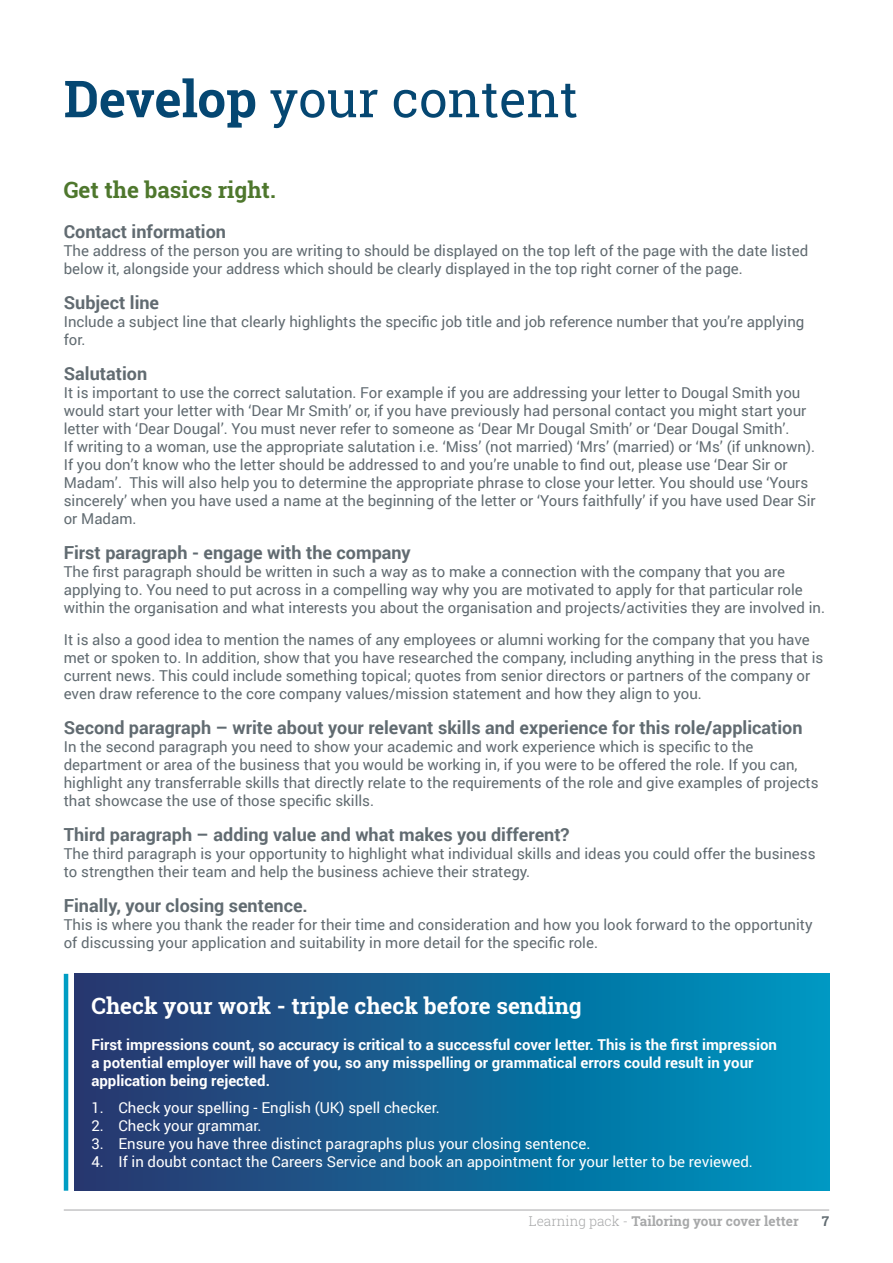
<style>
.page{position:relative;width:893px;height:1263px;background:#fff}
.page>*{position:absolute;margin:0;border:0;box-sizing:border-box;transform-origin:0 0}
.t1{font:51px "Roboto Slab";color:#054772}
.t2{font:700 22.5px "Roboto Slab";color:#fff}
.t3{font:700 22.5px "Roboto Slab";color:#4e772d}
.t4{font:700 18px "Roboto";color:#616b71}
.t5{font:15px/18px "Roboto";color:#616b71}
.t6{font:15px "Roboto";color:#fff}
.t7{font:700 15px/18px "Roboto";color:#fff}
.t8{font:700 13.5px "Roboto Slab";color:#a7a8a9}
.t9{font:700 13.5px "Roboto Slab";color:#616b71}
.s1{font-weight:700}
.s2{font-weight:300}
</style>
<div class="page">
<hr style="left:64px;top:1210px;width:765px;height:1px;background:#a7a8a9">
<div style="left:74px;top:974px;width:755px;height:217px;background:linear-gradient(to right,#2b356c,#0097c2)"></div>
<hr style="left:64px;top:974px;width:4px;height:217px;background:#009dc3">
<h1 class="t1" style="left:64px;top:64px;width:516px"><span class="s1">Develop</span> your content</h1>
<h2 class="t3" style="left:64px;top:175px;width:213px">Get the basics right.</h2>
<p class="t4" style="left:64px;top:219px;width:164px">Contact information</p>
<p class="t5" style="left:64px;top:241px;width:746px">The address of the person you are writing to should be displayed on the top left of the page with the date listed below it, alongside your address which should be clearly displayed in the top right corner of the page.</p>
<p class="t4" style="left:64px;top:290px;width:97px">Subject line</p>
<p class="t5" style="left:64px;top:312px;width:742px">Include a subject line that clearly highlights the specific job title and job reference number that you’re applying for.</p>
<p class="t4" style="left:64px;top:361px;width:85px">Salutation</p>
<p class="t5" style="left:64px;top:383px;width:753px">It is important to use the correct salutation. For example if you are addressing your letter to Dougal Smith you would start your letter with ‘Dear Mr Smith’ or, if you have previously had personal contact you might start your letter with ‘Dear Dougal’. You must never refer to someone as ‘Dear Mr Dougal Smith’ or ‘Dear Dougal Smith’.<br>If writing to a woman, use the appropriate salutation i.e. ‘Miss’ (not married) ‘Mrs’ (married) or ‘Ms’ (if unknown).<br>If you don’t know who the letter should be addressed to and you’re unable to find out, please use ‘Dear Sir or Madam’. This will also help you to determine the appropriate phrase to close your letter. You should use ‘Yours sincerely’ when you have used a name at the beginning of the letter or ‘Yours faithfully’ if you have used Dear Sir or Madam.</p>
<p class="t4" style="left:64px;top:540px;width:349px">First paragraph - engage with the company</p>
<p class="t5" style="left:64px;top:562px;width:763px">The first paragraph should be written in such a way as to make a connection with the company that you are applying to. You need to put across in a compelling way why you are motivated to apply for that particular role within the organisation and what interests you about the organisation and projects/activities they are involved in.</p>
<p class="t5" style="left:64px;top:630px;width:761px">It is also a good idea to mention the names of any employees or alumni working for the company that you have met or spoken to. In addition, show that you have researched the company, including anything in the press that is current news. This could include something topical; quotes from senior directors or partners of the company or even draw reference to the core company values/mission statement and how they align to you.</p>
<p class="t4" style="left:64px;top:715px;width:740px">Second paragraph – write about your relevant skills and experience for this role/application</p>
<p class="t5" style="left:64px;top:737px;width:756px">In the second paragraph you need to show your academic and work experience which is specific to the department or area of the business that you would be working in, if you were to be offered the role. If you can, highlight any transferrable skills that directly relate to the requirements of the role and give examples of projects that showcase the use of those specific skills.</p>
<p class="t4" style="left:64px;top:822px;width:507px">Third paragraph – adding value and what makes you different?</p>
<p class="t5" style="left:64px;top:844px;width:753px">The third paragraph is your opportunity to highlight what individual skills and ideas you could offer the business to strengthen their team and help the business achieve their strategy.</p>
<p class="t4" style="left:64px;top:893px;width:246px">Finally, your closing sentence.</p>
<p class="t5" style="left:64px;top:915px;width:750px">This is where you thank the reader for their time and consideration and how you look forward to the opportunity of discussing your application and suitability in more detail for the specific role.</p>
<h2 class="t2" style="left:91px;top:991px;width:492px">Check your work - triple check before sending</h2>
<p class="t7" style="left:91px;top:1035px;width:687px">First impressions count, so accuracy is critical to a successful cover letter. This is the first impression a potential employer will have of you, so any misspelling or grammatical errors could result in your application being rejected.</p>
<p class="t6" style="left:91px;top:1097px;width:350px">1. Check your spelling - English (UK) spell checker.</p>
<p class="t6" style="left:91px;top:1115px;width:171px">2. Check your grammar.</p>
<p class="t6" style="left:91px;top:1133px;width:501px">3. Ensure you have three distinct paragraphs plus your closing sentence.</p>
<p class="t6" style="left:91px;top:1151px;width:663px">4. If in doubt contact the Careers Service and book an appointment for your letter to be reviewed.</p>
<p class="t8" style="left:529px;top:1212px;width:271px"><span class="s2">Learning pack -</span> Tailoring your cover letter</p>
<p class="t9" style="left:822px;top:1212px;width:9px">7</p>
</div>
